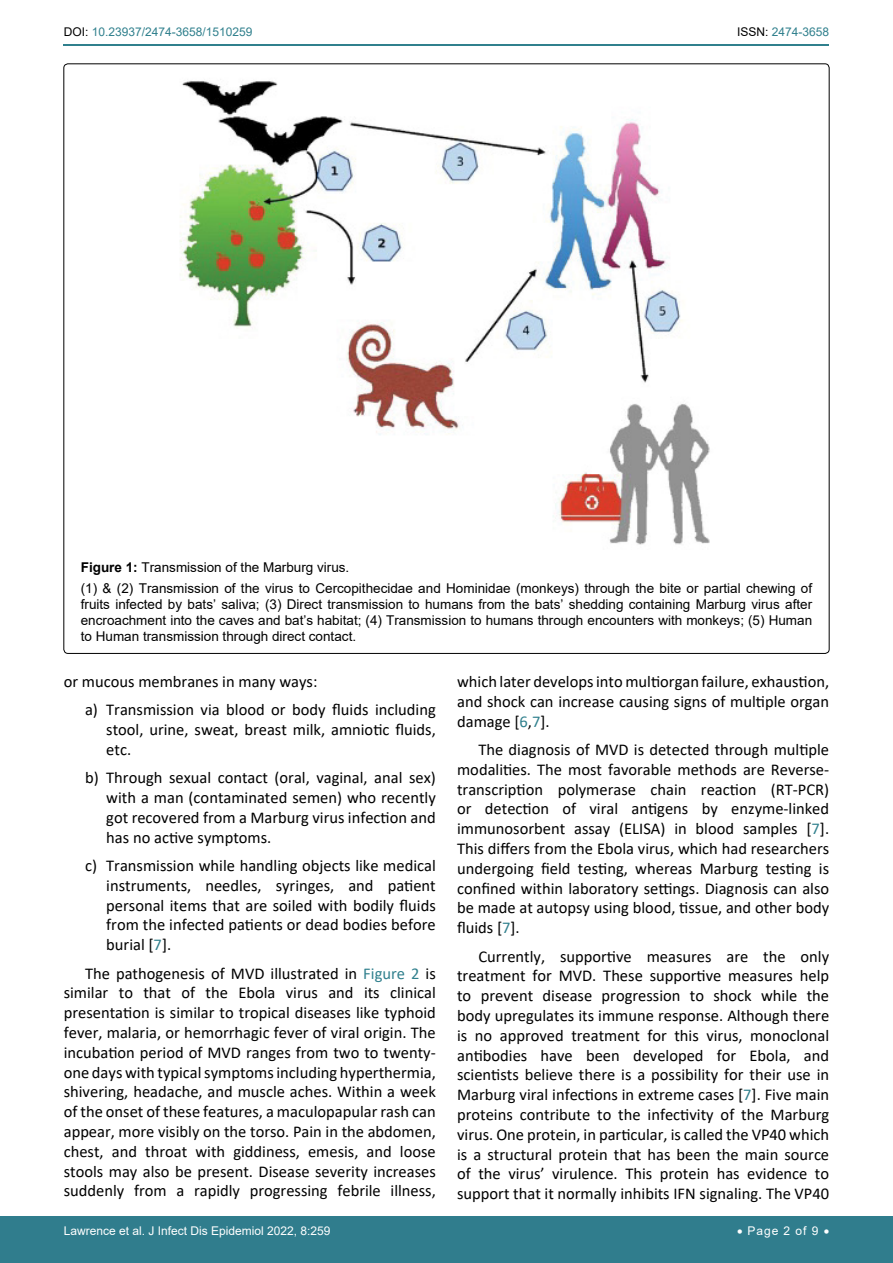
<style>
.page{position:relative;width:893px;height:1263px;background:#fff}
.page>*{position:absolute;margin:0;border:0;box-sizing:border-box;transform-origin:0 0}
.t1{font:16.5px/19.8px "Calibri";color:#000;text-align:justify}
.t2{font:13.5px/16.2px "Arial";color:#000}
.t3{font:12px "Arial";color:#fff}
.t4{font:12px "Arial";color:#30808d}
.s1{color:#000}
.s2{font-weight:700}
.s3{color:#30808d}
</style>
<div class="page">
<hr style="left:64px;top:45px;width:765px;height:1px;background:#30808d">
<div style="left:0;top:1217px;width:893px;height:46px;background:#307d8d"></div>
<img style="left:180px;top:81px;width:530px;height:464px">
<p class="t4" style="left:64px;top:24px;width:190px"><span class="s1">DOI:</span> 10.23937/2474-3658/1510259</p>
<p class="t4" style="left:737px;top:24px;width:94px"><span class="s1">ISSN:</span> 2474-3658</p>
<p class="t2" style="left:81px;top:557px;width:733px;line-height:20.4px"><span class="s2">Figure 1:</span> Transmission of the Marburg virus.<br>(1) &amp; (2) Transmission of the virus to Cercopithecidae and Hominidae (monkeys) through the bite or partial chewing of</p>
<p class="t2" style="left:81px;top:596px;width:733px;text-align:justify">fruits infected by bats’ saliva; (3) Direct transmission to humans from the bats’ shedding containing Marburg virus after encroachment into the caves and bat’s habitat; (4) Transmission to humans through encounters with monkeys; (5) Human to Human transmission through direct contact.</p>
<p class="t1" style="left:85px;top:667px;width:352px;line-height:28.3px;text-indent:-21px">or mucous membranes in many ways:<br>a) Transmission via blood or body fluids including</p>
<p class="t1" style="left:106px;top:719px;width:331px">stool, urine, sweat, breast milk, amniotic fluids, etc.</p>
<p class="t1" style="left:106px;top:767px;width:331px;text-indent:-21px">b) Through sexual contact (oral, vaginal, anal sex) with a man (contaminated semen) who recently got recovered from a Marburg virus infection and has no active symptoms.</p>
<p class="t1" style="left:106px;top:855px;width:331px;text-indent:-21px">c) Transmission while handling objects like medical instruments, needles, syringes, and patient personal items that are soiled with bodily fluids from the infected patients or dead bodies before burial [<span class="s3">7</span>].</p>
<p class="t1" style="left:64px;top:963px;width:374px;text-indent:21px">The pathogenesis of MVD illustrated in <span class="s3">Figure 2</span> is similar to that of the Ebola virus and its clinical presentation is similar to tropical diseases like typhoid fever, malaria, or hemorrhagic fever of viral origin. The incubation period of MVD ranges from two to twenty&shy;one days with typical symptoms including hyperthermia, shivering, headache, and muscle aches. Within a week of the onset of these features, a maculopapular rash can appear, more visibly on the torso. Pain in the abdomen, chest, and throat with giddiness, emesis, and loose stools may also be present. Disease severity increases suddenly from a rapidly progressing febrile illness,</p>
<p class="t1" style="left:457px;top:671px;width:374px">which later develops into multiorgan failure, exhaustion, and shock can increase causing signs of multiple organ damage [<span class="s3">6</span>,<span class="s3">7</span>].</p>
<p class="t1" style="left:457px;top:739px;width:374px;text-indent:21px">The diagnosis of MVD is detected through multiple modalities. The most favorable methods are Reverse&shy;transcription polymerase chain reaction (RT-PCR) or detection of viral antigens by enzyme-linked immunosorbent assay (ELISA) in blood samples [<span class="s3">7</span>].<br>This differs from the Ebola virus, which had researchers undergoing field testing, whereas Marburg testing is confined within laboratory settings. Diagnosis can also be made at autopsy using blood, tissue, and other body fluids [<span class="s3">7</span>].</p>
<p class="t1" style="left:457px;top:946px;width:374px;text-indent:21px">Currently, supportive measures are the only treatment for MVD. These supportive measures help to prevent disease progression to shock while the body upregulates its immune response. Although there is no approved treatment for this virus, monoclonal antibodies have been developed for Ebola, and scientists believe there is a possibility for their use in Marburg viral infections in extreme cases [<span class="s3">7</span>]. Five main proteins contribute to the infectivity of the Marburg virus. One protein, in particular, is called the VP40 which is a structural protein that has been the main source of the virus’ virulence. This protein has evidence to support that it normally inhibits IFN signaling. The VP40</p>
<p class="t3" style="left:64px;top:1223px;width:268px">Lawrence et al. J Infect Dis Epidemiol 2022, 8:259</p>
<p class="t3" style="left:737px;top:1223px;width:94px">• Page 2 of 9 •</p>
</div>
